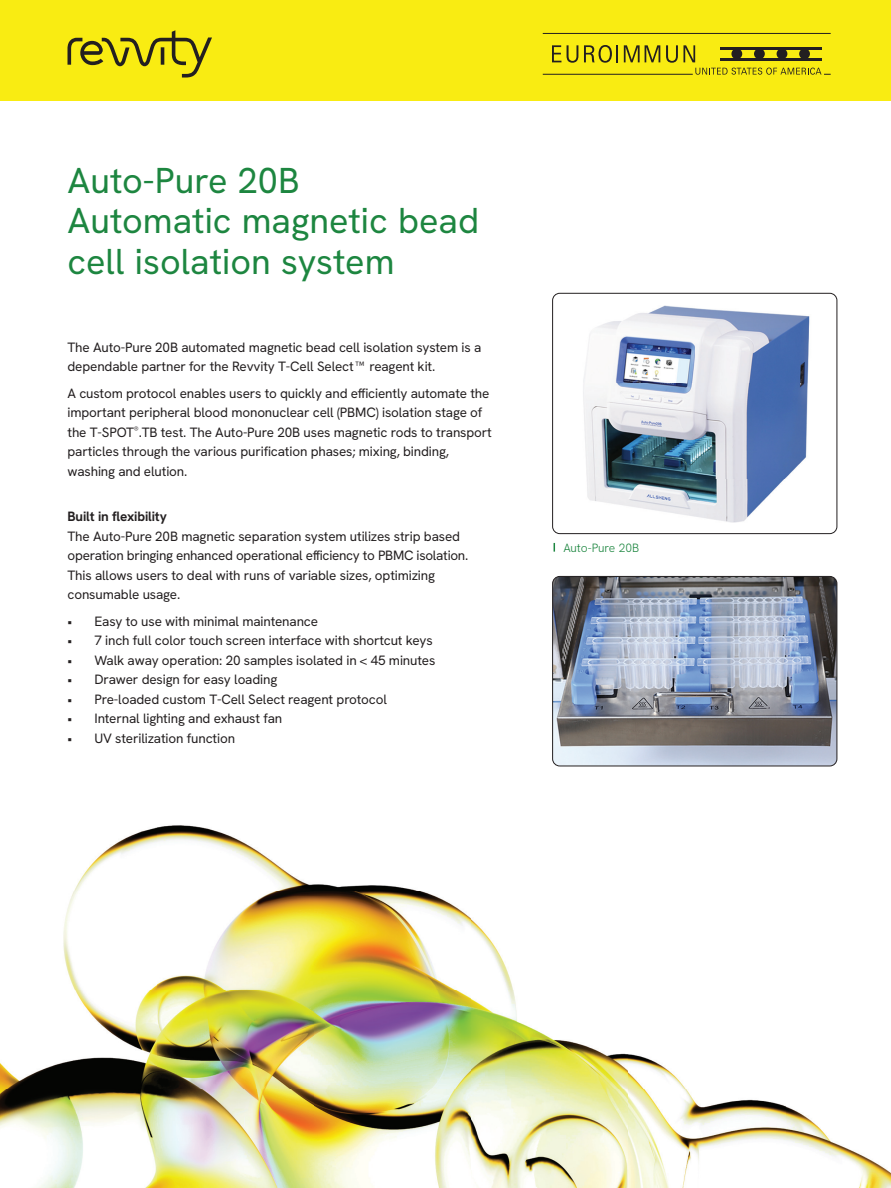
<style>
.page{position:relative;width:891px;height:1188px;background:#fff}
.page>*{position:absolute;margin:0;border:0;box-sizing:border-box;transform-origin:0 0}
.t1{font:36px/40.5px "Hanken Grotesk";color:#1d8640}
.t2{font:13.5px/19.5px "Hanken Grotesk";letter-spacing:-.01em;color:#231f20}
.t3{font:700 13.5px "Hanken Grotesk";letter-spacing:-.01em;color:#231f20}
.t4{font:300 12px "Hanken Grotesk";letter-spacing:-.01em;color:#1d8640}
</style>
<div class="page">
<div style="left:0;top:0;width:891px;height:101px;background:#f9ec12"></div>
<svg style="left:68px;top:30px;width:144px;height:48px"></svg>
<img style="left:0;top:825px;width:891px;height:363px">
<hr style="left:720px;top:58px;width:101px;height:3px;background:#231f20">
<hr style="left:720px;top:47px;width:101px;height:2px;background:#231f20">
<div style="left:731px;top:48px;width:11px;height:11px;background:#231f20;border-radius:50%"></div>
<div style="left:754px;top:48px;width:11px;height:11px;background:#231f20;border-radius:50%"></div>
<div style="left:777px;top:48px;width:10px;height:11px;background:#231f20;border-radius:50%"></div>
<div style="left:799px;top:48px;width:11px;height:11px;background:#231f20;border-radius:50%"></div>
<svg style="left:552px;top:45px;width:9px;height:17px"></svg>
<svg style="left:567px;top:45px;width:11px;height:18px"></svg>
<svg style="left:584px;top:45px;width:34px;height:18px"></svg>
<svg style="left:624px;top:45px;width:36px;height:17px"></svg>
<svg style="left:666px;top:45px;width:12px;height:18px"></svg>
<svg style="left:684px;top:45px;width:11px;height:17px"></svg>
<hr style="left:543px;top:33px;width:288px;height:1px;background:#231f20">
<hr style="left:543px;top:74px;width:150px;height:1px;background:#231f20">
<svg style="left:695px;top:68px;width:136px;height:7px"></svg>
<img style="left:555px;top:292px;width:282px;height:231px">
<div style="left:553px;top:293px;width:284px;height:241px;border:1px solid #231f20;border-radius:7px"></div>
<img style="left:553px;top:576px;width:284px;height:190px">
<div style="left:553px;top:576px;width:284px;height:190px;border:1px solid #231f20;border-radius:7px"></div>
<h1 class="t1" style="left:68px;top:159px;width:413px">Auto-Pure 20B<br>Automatic magnetic bead cell isolation system</h1>
<p class="t2" style="left:68px;top:337px;width:415px">The Auto-Pure 20B automated magnetic bead cell isolation system is a dependable partner for the Revvity T-Cell Select™ reagent kit.</p>
<p class="t2" style="left:67px;top:383px;width:426px">A custom protocol enables users to quickly and efficiently automate the important peripheral blood mononuclear cell (PBMC) isolation stage of the T-SPOT<sup>®</sup>.TB test. The Auto-Pure 20B uses magnetic rods to transport particles through the various purification phases; mixing, binding, washing and elution.</p>
<p class="t3" style="left:67px;top:508px;width:101px">Built in flexibility</p>
<p class="t2" style="left:67px;top:526px;width:402px">The Auto-Pure 20B magnetic separation system utilizes strip based operation bringing enhanced operational efficiency to PBMC isolation.<br>This allows users to deal with runs of variable sizes, optimizing consumable usage.</p>
<p class="t2" style="left:67px;top:611px;width:252px">• Easy to use with minimal maintenance</p>
<p class="t2" style="left:67px;top:630px;width:367px">• 7 inch full color touch screen interface with shortcut keys</p>
<p class="t2" style="left:67px;top:650px;width:369px">• Walk away operation: 20 samples isolated in &lt; 45 minutes</p>
<p class="t2" style="left:67px;top:669px;width:211px">• Drawer design for easy loading</p>
<p class="t2" style="left:67px;top:689px;width:321px">• Pre-loaded custom T-Cell Select reagent protocol</p>
<p class="t2" style="left:67px;top:708px;width:216px">• Internal lighting and exhaust fan</p>
<p class="t2" style="left:67px;top:728px;width:169px">• UV sterilization function</p>
<p class="t4" style="left:563px;top:540px;width:78px">Auto-Pure 20B</p>
</div>
